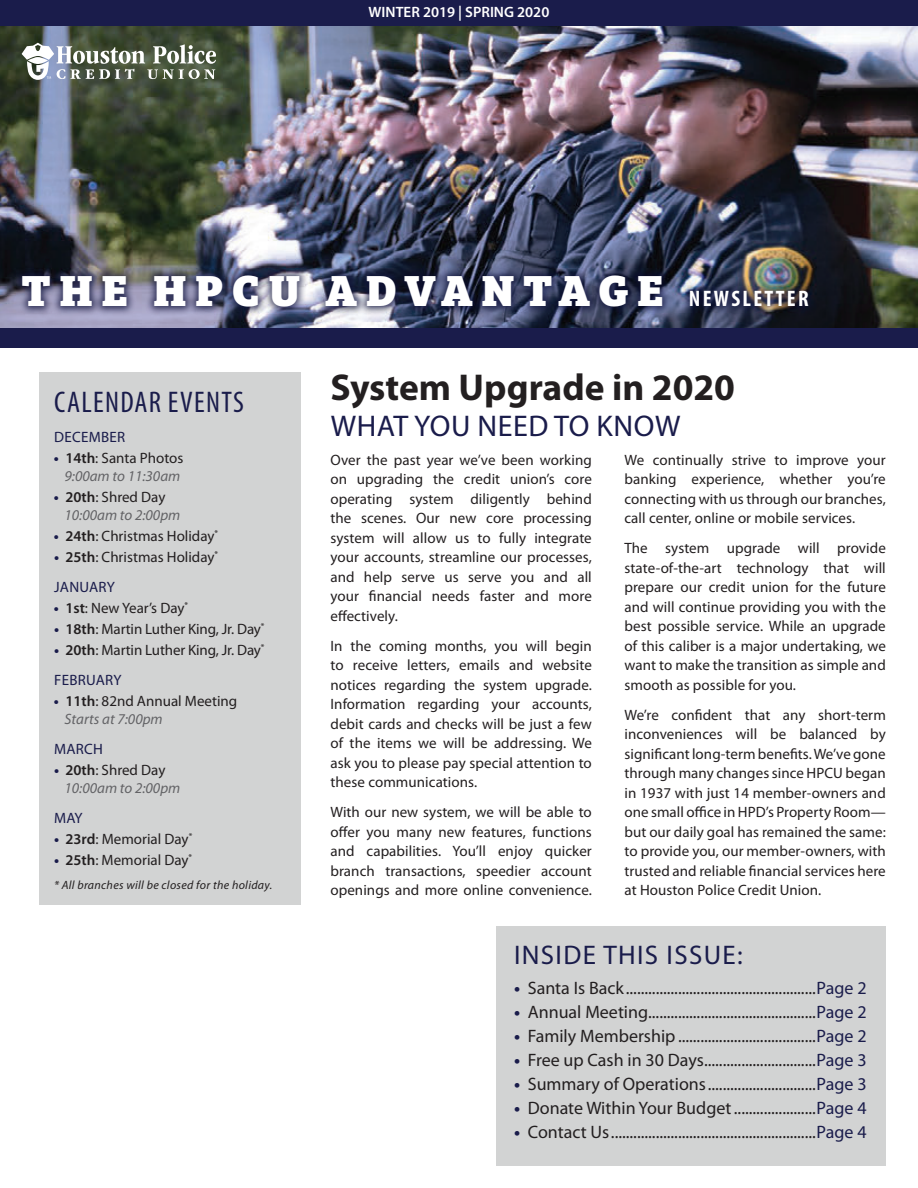
<style>
.page{position:relative;width:918px;height:1188px;background:#fff}
.page>*{position:absolute;margin:0;border:0;box-sizing:border-box;transform-origin:0 0}
.t1{font:45px "Bree Serif Eb";letter-spacing:.2em;color:#fff}
.t2{font:700 37.5px "Myriad Pro";color:#231f20}
.t3{font:30px "Myriad Pro";letter-spacing:.02em;color:#1a1c4b}
.t4{font:condensed 30px "Myriad Pro";letter-spacing:.045em;color:#1a1c4b}
.t5{font:27px "Myriad Pro";letter-spacing:.05em;color:#1a1c4b}
.t6{font:700 condensed 22.5px "Myriad Pro";letter-spacing:.1em;color:#fff}
.t7{font:18px "Myriad Pro";color:#231f20}
.t8{font:15px/19.5px "Myriad Pro";letter-spacing:.005em;color:#231f20;text-align:justify}
.t9{font:italic 15px/18px "Myriad Pro";color:#636366}
.t10{font:600 15px "Myriad Pro";color:#fff}
.t11{font:15px "Myriad Pro";letter-spacing:.02em;color:#1a1c4b}
.t12{font:italic 12px "Myriad Pro";letter-spacing:.025em;color:#231f20}
.s1{font-weight:700;font-style:normal;color:#1a1c4b}
.s2{font-weight:600;font-style:normal;color:#231f20}
.s3{font-style:normal;color:#231f20}
.s4{font-weight:700;color:#1a1c4b}
.s5{font-weight:600}
.s6{color:#1a1c4b}
.s7{font-style:italic;color:#636366}
</style>
<div class="page">
<div style="left:497px;top:927px;width:389px;height:239px;background:#d2d3d3"></div>
<img style="left:0;top:26px;width:918px;height:302px">
<div style="left:13px;top:266px;width:659px;height:50px;background:#0c0f38;opacity:.75"></div>
<div style="left:0;top:0;width:918px;height:26px;background:#1a1c4b"></div>
<svg style="left:22px;top:43px;width:194px;height:37px"></svg>
<div style="left:680px;top:281px;width:138px;height:35px;background:#0c0f38;opacity:.75"></div>
<div style="left:39px;top:372px;width:261px;height:532px;background:#d2d3d3"></div>
<div style="left:0;top:328px;width:918px;height:20px;background:#1a1c4b"></div>
<p class="t10" style="left:369px;top:3px;width:182px">WINTER 2019 | SPRING 2020</p>
<h1 class="t1" style="left:22px;top:254px;width:644px">THE HPCU ADVANTAGE</h1>
<h3 class="t6" style="left:689px;top:285px;width:121px">NEWSLETTER</h3>
<h3 class="t4" style="left:54px;top:384px;width:191px">CALENDAR EVENTS</h3>
<p class="t11" style="left:54px;top:428px;width:73px">DECEMBER</p>
<p class="t9" style="left:54px;top:449px;width:131px;text-align:center"><span class="s1">•</span> <span class="s2">14th</span><span class="s3">: Santa Photos<br></span>9:00am to 11:30am</p>
<p class="t9" style="left:64px;top:488px;width:117px;text-indent:-10px"><span class="s1">•</span> <span class="s2">20th</span><span class="s3">: Shred Day<br></span>10:00am to 2:00pm</p>
<p class="t8" style="left:54px;top:526px;width:166px"><span class="s4">•</span> <span class="s5">24th</span>: Christmas Holiday<sup>*</sup></p>
<p class="t8" style="left:54px;top:542px;width:166px;line-height:30px"><span class="s4">•</span> <span class="s5">25th</span>: Christmas Holiday<sup>*<br></sup><span class="s6">JANUARY</span></p>
<p class="t8" style="left:54px;top:598px;width:136px"><span class="s4">•</span> <span class="s5">1st</span>: New Year’s Day<sup>*</sup></p>
<p class="t8" style="left:54px;top:619px;width:212px"><span class="s4">•</span> <span class="s5">18th</span>: Martin Luther King, Jr. Day<sup>*</sup></p>
<p class="t8" style="left:54px;top:635px;width:212px;line-height:30px"><span class="s4">•</span> <span class="s5">20th</span>: Martin Luther King, Jr. Day<sup>*<br></sup><span class="s6">FEBRUARY</span></p>
<p class="t8" style="left:64px;top:692px;width:174px;line-height:18px;text-indent:-11px"><span class="s4">•</span> <span class="s5">11th</span>: 82nd Annual Meeting<br><span class="s7">Starts at 7:00pm</span></p>
<p class="t11" style="left:54px;top:740px;width:50px">MARCH</p>
<p class="t9" style="left:64px;top:761px;width:117px;text-indent:-10px"><span class="s1">•</span> <span class="s2">20th</span><span class="s3">: Shred Day<br></span>10:00am to 2:00pm</p>
<p class="t11" style="left:54px;top:809px;width:30px">MAY</p>
<p class="t8" style="left:54px;top:829px;width:140px"><span class="s4">•</span> <span class="s5">23rd</span>: Memorial Day<sup>*</sup></p>
<p class="t8" style="left:54px;top:850px;width:140px"><span class="s4">•</span> <span class="s5">25th</span>: Memorial Day<sup>*</sup></p>
<p class="t12" style="left:54px;top:878px;width:220px">* All branches will be closed for the holiday.</p>
<h2 class="t2" style="left:330px;top:363px;width:406px">System Upgrade in 2020</h2>
<h3 class="t3" style="left:331px;top:407px;width:351px">WHAT YOU NEED TO KNOW</h3>
<p class="t8" style="left:330px;top:450px;width:263px">Over the past year we’ve been working on upgrading the credit union’s core operating system diligently behind the scenes. Our new core processing system will allow us to fully integrate your accounts, streamline our processes, and help serve us serve you and all your financial needs faster and more effectively.</p>
<p class="t8" style="left:330px;top:636px;width:263px">In the coming months, you will begin to receive letters, emails and website notices regarding the system upgrade.<br>Information regarding your accounts, debit cards and checks will be just a few of the items we will be addressing. We ask you to please pay special attention to these communications.</p>
<p class="t8" style="left:330px;top:802px;width:263px">With our new system, we will be able to offer you many new features, functions and capabilities. You’ll enjoy quicker branch transactions, speedier account openings and more online convenience.</p>
<p class="t8" style="left:624px;top:450px;width:263px">We continually strive to improve your banking experience, whether you’re connecting with us through our branches, call center, online or mobile services.</p>
<p class="t8" style="left:624px;top:538px;width:263px">The system upgrade will provide state-of-the-art technology that will prepare our credit union for the future and will continue providing you with the best possible service. While an upgrade of this caliber is a major undertaking, we want to make the transition as simple and smooth as possible for you.</p>
<p class="t8" style="left:624px;top:705px;width:263px">We’re confident that any short-term inconveniences will be balanced by significant long-term benefits. We’ve gone through many changes since HPCU began in 1937 with just 14 member-owners and one small office in HPD’s Property Room— but our daily goal has remained the same: to provide you, our member-owners, with trusted and reliable financial services here at Houston Police Credit Union.</p>
<h3 class="t5" style="left:514px;top:938px;width:230px">INSIDE THIS ISSUE:</h3>
<p class="t7" style="left:514px;top:977px;width:354px"><span class="s4">•</span> Santa Is Back...................................................<span class="s6">Page 2</span></p>
<p class="t7" style="left:514px;top:1001px;width:354px"><span class="s4">•</span> Annual Meeting.............................................<span class="s6">Page 2</span></p>
<p class="t7" style="left:514px;top:1025px;width:354px"><span class="s4">•</span> Family Membership.....................................<span class="s6">Page 2</span></p>
<p class="t7" style="left:514px;top:1049px;width:354px"><span class="s4">•</span> Free up Cash in 30 Days..............................<span class="s6">Page 3</span></p>
<p class="t7" style="left:514px;top:1073px;width:354px"><span class="s4">•</span> Summary of Operations.............................<span class="s6">Page 3</span></p>
<p class="t7" style="left:514px;top:1097px;width:354px"><span class="s4">•</span> Donate Within Your Budget......................<span class="s6">Page 4</span></p>
<p class="t7" style="left:514px;top:1121px;width:354px"><span class="s4">•</span> Contact Us.......................................................<span class="s6">Page 4</span></p>
</div>
